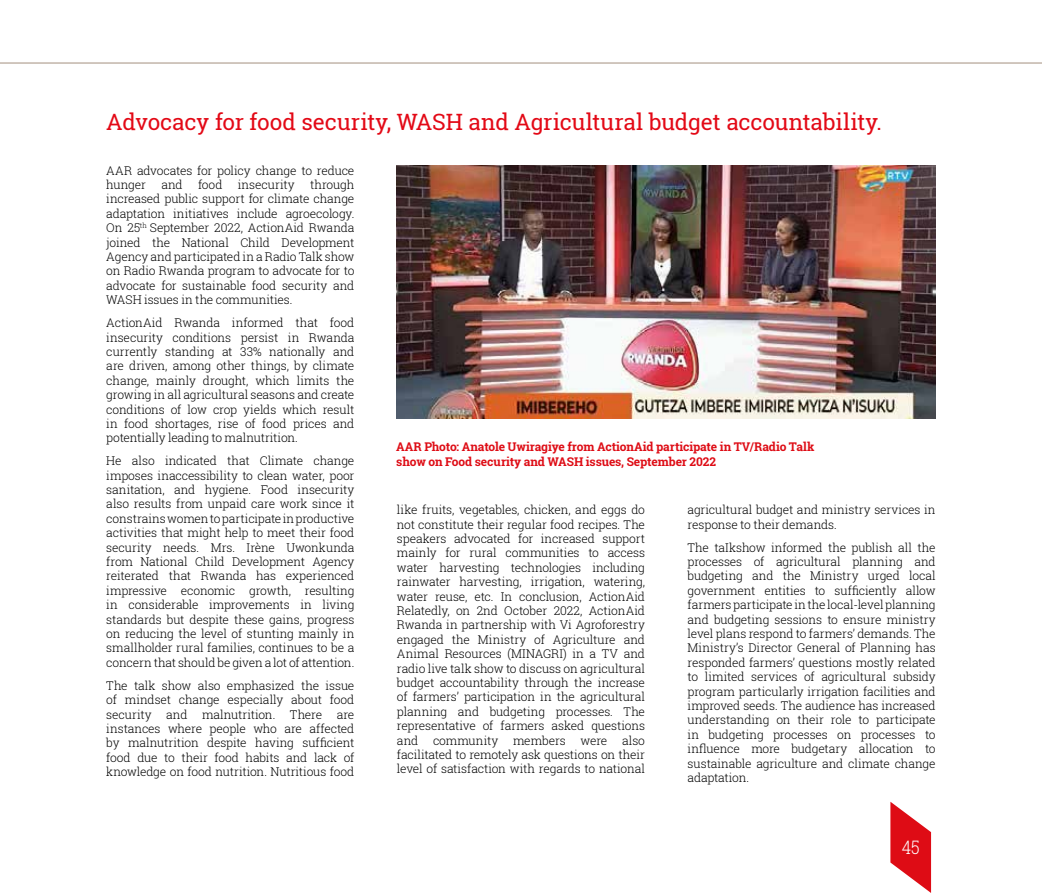
<style>
.page{position:relative;width:1042px;height:893px;background:#fff}
.page>*{position:absolute;margin:0;border:0;box-sizing:border-box;transform-origin:0 0}
.t1{font:22.5px "Roboto Slab";letter-spacing:-.01em;color:#e30916}
.t2{font:300 18.6px "Roboto Slab";color:#fff;scale:.89 1}
.t3{font:300 12px/14.4px "Roboto Slab";letter-spacing:-.01em;color:#000;text-align:justify}
.t4{font:700 12px/14.4px "Roboto Slab";letter-spacing:-.01em;color:#de0c15}
</style>
<div class="page">
<svg style="left:890px;top:802px;width:41px;height:91px"></svg>
<hr style="left:0;top:62px;width:1042px;height:2px;background:#c2b5a9">
<img style="left:397px;top:166px;width:538px;height:253px">
<h1 class="t1" style="left:106px;top:106px;width:777px">Advocacy for food security, WASH and Agricultural budget accountability.</h1>
<p class="t3" style="left:106px;top:163px;width:250px">AAR advocates for policy change to reduce hunger</p>
<p class="t3" style="left:161px;top:177px;width:23px">and</p>
<p class="t3" style="left:198px;top:177px;width:26px">food</p>
<p class="t3" style="left:238px;top:177px;width:58px">insecurity</p>
<p class="t3" style="left:106px;top:177px;width:250px;text-indent:204px">through increased public support for climate change adaptation initiatives include agroecology.<br>On 25<sup>th</sup> September 2022, ActionAid Rwanda joined the National Child Development Agency and participated in a Radio Talk show on Radio Rwanda program to advocate for to advocate for sustainable food security and WASH issues in the communities.</p>
<p class="t3" style="left:106px;top:315px;width:250px">ActionAid Rwanda informed that food insecurity conditions persist in Rwanda currently standing at 33% nationally and are driven, among other things, by climate change, mainly drought, which limits the growing in all agricultural seasons and create conditions of low crop yields which result in food shortages, rise of food prices and potentially leading to malnutrition.</p>
<p class="t3" style="left:106px;top:453px;width:250px">He also indicated that Climate change imposes inaccessibility to clean water, poor sanitation, and hygiene. Food insecurity also results from unpaid care work since it constrains women to participate in productive activities that might help to meet their food security needs. Mrs. Irène Uwonkunda from National Child Development Agency reiterated that Rwanda has experienced impressive economic growth, resulting in considerable improvements in living standards but despite these gains, progress on reducing the level of stunting mainly in smallholder rural families, continues to be a concern that should be given a lot of attention.</p>
<p class="t3" style="left:106px;top:678px;width:250px">The talk show also emphasized the issue of mindset change especially about food security and malnutrition. There are instances where people who are affected by malnutrition despite having sufficient food due to their food habits and lack of knowledge on food nutrition. Nutritious food</p>
<p class="t4" style="left:396px;top:440px;width:420px">AAR Photo: Anatole Uwiragiye from ActionAid participate in TV/Radio Talk show on Food security and WASH issues, September 2022</p>
<p class="t3" style="left:397px;top:502px;width:250px">like fruits, vegetables, chicken, and eggs do not constitute their regular food recipes. The speakers advocated for increased support mainly for rural communities to access water harvesting technologies including rainwater harvesting, irrigation, watering, water reuse, etc. In conclusion, ActionAid Relatedly, on 2nd October 2022, ActionAid Rwanda in partnership with Vi Agroforestry engaged the Ministry of Agriculture and Animal Resources (MINAGRI) in a TV and radio live talk show to discuss on agricultural budget accountability through the increase of farmers’ participation in the agricultural planning and budgeting processes. The representative of farmers asked questions and community members were also facilitated to remotely ask questions on their level of satisfaction with regards to national</p>
<p class="t3" style="left:687px;top:502px;width:250px">agricultural budget and ministry services in response to their demands.</p>
<p class="t3" style="left:687px;top:540px;width:250px">The taIkshow informed the publish all the processes of agricultural planning and budgeting and the Ministry urged local government entities to sufficiently allow farmers participate in the local-level planning and budgeting sessions to ensure ministry level plans respond to farmers’ demands. The Ministry’s Director General of Planning has responded farmers’ questions mostly related to limited services of agricultural subsidy program particularly irrigation facilities and improved seeds. The audience has increased understanding on their role to participate in budgeting processes on processes to influence more budgetary allocation to sustainable agriculture and climate change adaptation.</p>
<h2 class="t2" style="left:901px;top:835px;width:22px">45</h2>
</div>
